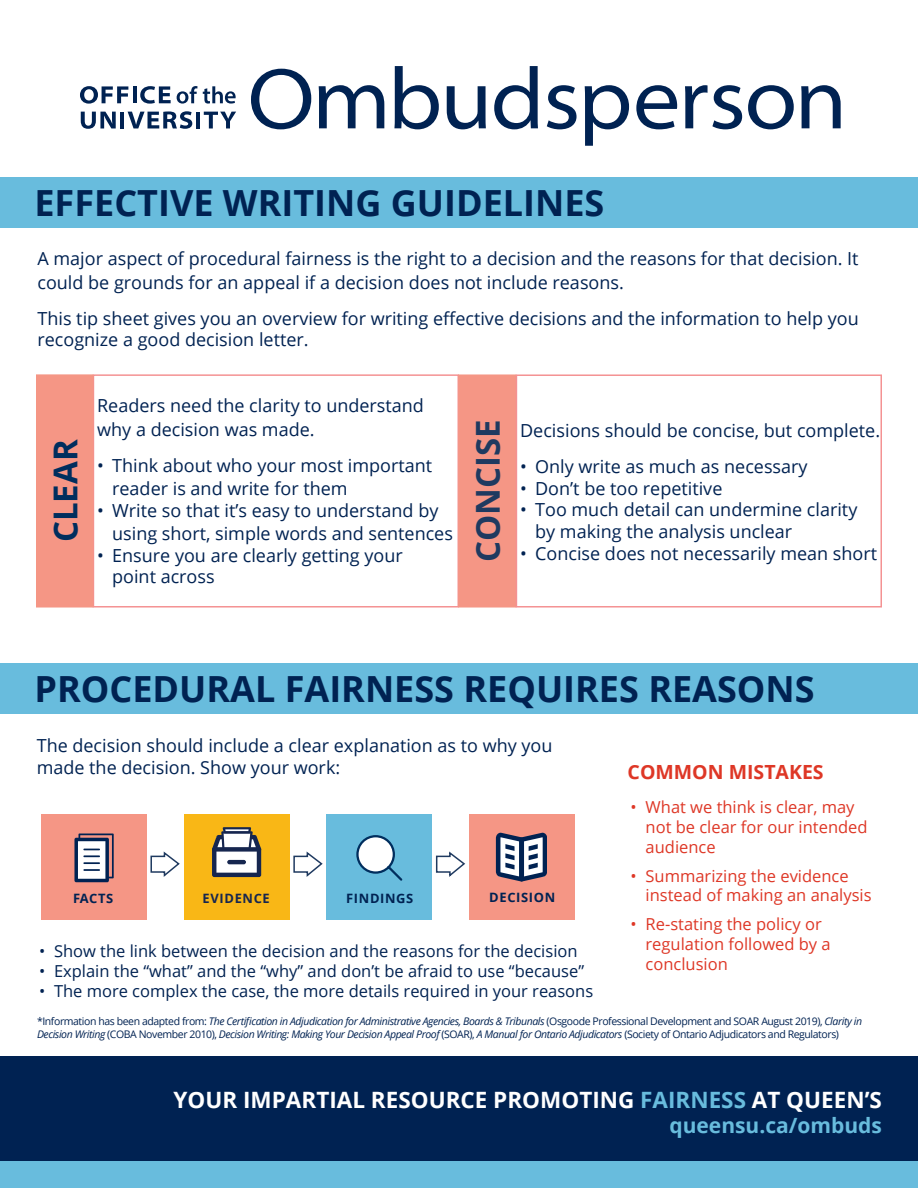
<style>
.page{position:relative;width:918px;height:1188px;background:#fff}
.page>*{position:absolute;margin:0;border:0;box-sizing:border-box;transform-origin:0 0}
.t1{font:700 36px "Open Sans";color:#002252}
.t2{font:700 33px "Open Sans";color:#1f3a60}
.t3{font:700 33px "Open Sans";color:#002e5e}
.t4{font:700 22.5px "Open Sans";color:#fff}
.t5{font:700 21px "Open Sans";color:#68bcdd}
.t6{font:700 19.5px "Open Sans";color:#de3726}
.t7{font:18px/23.4px "Open Sans";color:#002252}
.t8{font:16.5px "Open Sans";color:#002252}
.t9{font:16.5px/19.8px "Open Sans";color:#de3726}
.t10{font:700 12.9px "Open Sans";letter-spacing:.05em;color:#002252}
.t11{font:700 12.9px "Open Sans";letter-spacing:.05em;color:#16264f}
.t12{font:italic 10.5px/12.6px "Open Sans";letter-spacing:-.04em;color:#002252}
.s1{font-style:normal}
.s2{color:#68bcdd}
</style>
<div class="page">
<div style="left:0;top:177px;width:918px;height:51px;background:#68bcdd"></div>
<div style="left:0;top:663px;width:918px;height:51px;background:#68bcdd"></div>
<div style="left:93px;top:374px;width:366px;height:234px;border:2px solid #f49293"></div>
<div style="left:37px;top:375px;width:56px;height:232px;background:#f59685"></div>
<div style="left:36px;top:374px;width:57px;height:234px;border:2px solid #f59685"></div>
<div style="left:459px;top:375px;width:57px;height:232px;background:#f59685"></div>
<div style="left:458px;top:374px;width:58px;height:234px;border:2px solid #f59685"></div>
<div style="left:516px;top:374px;width:366px;height:234px;border:2px solid #f49293"></div>
<svg style="left:150px;top:851px;width:30px;height:26px"></svg>
<div style="left:184px;top:814px;width:106px;height:106px;background:#f9b716"></div>
<svg style="left:212px;top:827px;width:49px;height:50px;background:#9d9d9f"></svg>
<div style="left:326px;top:814px;width:106px;height:106px;background:#68bcdd"></div>
<svg style="left:356px;top:835px;width:47px;height:46px"></svg>
<svg style="left:293px;top:851px;width:30px;height:26px"></svg>
<svg style="left:435px;top:851px;width:31px;height:26px"></svg>
<svg style="left:251px;top:69px;width:60px;height:60px"></svg>
<svg style="left:319px;top:85px;width:65px;height:43px"></svg>
<svg style="left:394px;top:66px;width:45px;height:63px"></svg>
<svg style="left:447px;top:86px;width:39px;height:43px"></svg>
<svg style="left:494px;top:66px;width:44px;height:63px"></svg>
<svg style="left:547px;top:85px;width:30px;height:44px"></svg>
<svg style="left:585px;top:85px;width:44px;height:61px"></svg>
<svg style="left:636px;top:85px;width:41px;height:44px"></svg>
<svg style="left:685px;top:85px;width:57px;height:44px"></svg>
<svg style="left:748px;top:85px;width:46px;height:44px"></svg>
<svg style="left:801px;top:85px;width:40px;height:43px"></svg>
<svg style="left:80px;top:86px;width:48px;height:18px"></svg>
<hr style="left:133px;top:86px;width:4px;height:17px;background:#002252">
<svg style="left:140px;top:86px;width:31px;height:18px"></svg>
<svg style="left:177px;top:86px;width:59px;height:18px"></svg>
<svg style="left:81px;top:112px;width:35px;height:17px"></svg>
<hr style="left:120px;top:112px;width:4px;height:16px;background:#002252">
<svg style="left:128px;top:111px;width:64px;height:18px"></svg>
<hr style="left:196px;top:112px;width:4px;height:16px;background:#002252">
<svg style="left:204px;top:112px;width:32px;height:16px"></svg>
<div style="left:0;top:1057px;width:918px;height:105px;background:#002252"></div>
<div style="left:0;top:1162px;width:918px;height:26px;background:#68bcdd"></div>
<div style="left:469px;top:814px;width:106px;height:106px;background:#f59685"></div>
<svg style="left:496px;top:833px;width:51px;height:48px;background:#838ba0"></svg>
<div style="left:41px;top:814px;width:106px;height:106px;background:#f59685"></div>
<svg style="left:74px;top:834px;width:40px;height:48px;background:#9c9bab"></svg>
<p class="t1" style="left:34px;top:178px;width:571px">EFFECTIVE WRITING GUIDELINES</p>
<p class="t7" style="left:38px;top:247px;width:823px">A major aspect of procedural fairness is the right to a decision and the reasons for that decision. It could be grounds for an appeal if a decision does not include reasons.</p>
<p class="t7" style="left:38px;top:307px;width:823px;line-height:21.6px">This tip sheet gives you an overview for writing effective decisions and the information to help you recognize a good decision letter.</p>
<p class="t3" style="left:42px;top:542px;width:104px;rotate:-90deg">CLEAR</p>
<p class="t7" style="left:97px;top:394px;width:328px">Readers need the clarity to understand why a decision was made.</p>
<p class="t7" style="left:112px;top:453px;width:321px;text-indent:-15px">• Think about who your most important reader is and write for them</p>
<p class="t7" style="left:112px;top:498px;width:342px;text-indent:-15px">• Write so that it’s easy to understand by using short, simple words and sentences</p>
<p class="t7" style="left:112px;top:544px;width:292px;line-height:21.6px;text-indent:-15px">• Ensure you are clearly getting your point across</p>
<p class="t2" style="left:465px;top:562px;width:144px;rotate:-90deg">CONCISE</p>
<p class="t7" style="left:520px;top:419px;width:361px">Decisions should be concise, but complete.</p>
<p class="t7" style="left:520px;top:455px;width:289px">• Only write as much as necessary</p>
<p class="t7" style="left:520px;top:476px;width:204px">• Don’t be too repetitive</p>
<p class="t7" style="left:535px;top:499px;width:324px;line-height:21.6px;text-indent:-15px">• Too much detail can undermine clarity by making the analysis unclear</p>
<p class="t7" style="left:520px;top:541px;width:358px">• Concise does not necessarily mean short</p>
<p class="t1" style="left:34px;top:664px;width:782px">PROCEDURAL FAIRNESS REQUIRES REASONS</p>
<p class="t7" style="left:37px;top:734px;width:517px;line-height:21.6px">The decision should include a clear explanation as to why you made the decision. Show your work:</p>
<p class="t10" style="left:73px;top:889px;width:42px">FACTS</p>
<p class="t10" style="left:489px;top:889px;width:68px">DECISION</p>
<p class="t11" style="left:203px;top:889px;width:69px">EVIDENCE</p>
<p class="t10" style="left:346px;top:889px;width:69px">FINDINGS</p>
<p class="t8" style="left:39px;top:940px;width:540px">• Show the link between the decision and the reasons for the decision</p>
<p class="t8" style="left:39px;top:959px;width:547px">• Explain the “what” and the “why” and don’t be afraid to use “because”</p>
<p class="t8" style="left:39px;top:979px;width:556px">• The more complex the case, the more details required in your reasons</p>
<p class="t6" style="left:628px;top:758px;width:198px">COMMON MISTAKES</p>
<p class="t9" style="left:646px;top:797px;width:224px;text-indent:-15px">• What we think is clear, may not be clear for our intended audience</p>
<p class="t9" style="left:646px;top:865px;width:227px;text-indent:-15px">• Summarizing the evidence instead of making an analysis</p>
<p class="t9" style="left:646px;top:914px;width:187px;text-indent:-15px">• Re-stating the policy or regulation followed by a conclusion</p>
<p class="t12" style="left:37px;top:1015px;width:827px"><span class="s1">*Information has been adapted from:</span> The Certification in Adjudication for Administrative Agencies, Boards &amp; Tribunals <span class="s1">(Osgoode Professional Development and SOAR August 2019),</span> Clarity in<br>Decision Writing <span class="s1">(COBA November 2010),</span> Decision Writing: Making Your Decision Appeal Proof <span class="s1">(SOAR),</span> A Manual for Ontario Adjudicators <span class="s1">(Society of Ontario Adjudicators and Regulators)</span></p>
<p class="t4" style="left:174px;top:1084px;width:710px">YOUR IMPARTIAL RESOURCE PROMOTING <span class="s2">FAIRNESS</span> AT QUEEN’S</p>
<p class="t5" style="left:669px;top:1110px;width:214px">queensu.ca/ombuds</p>
</div>
